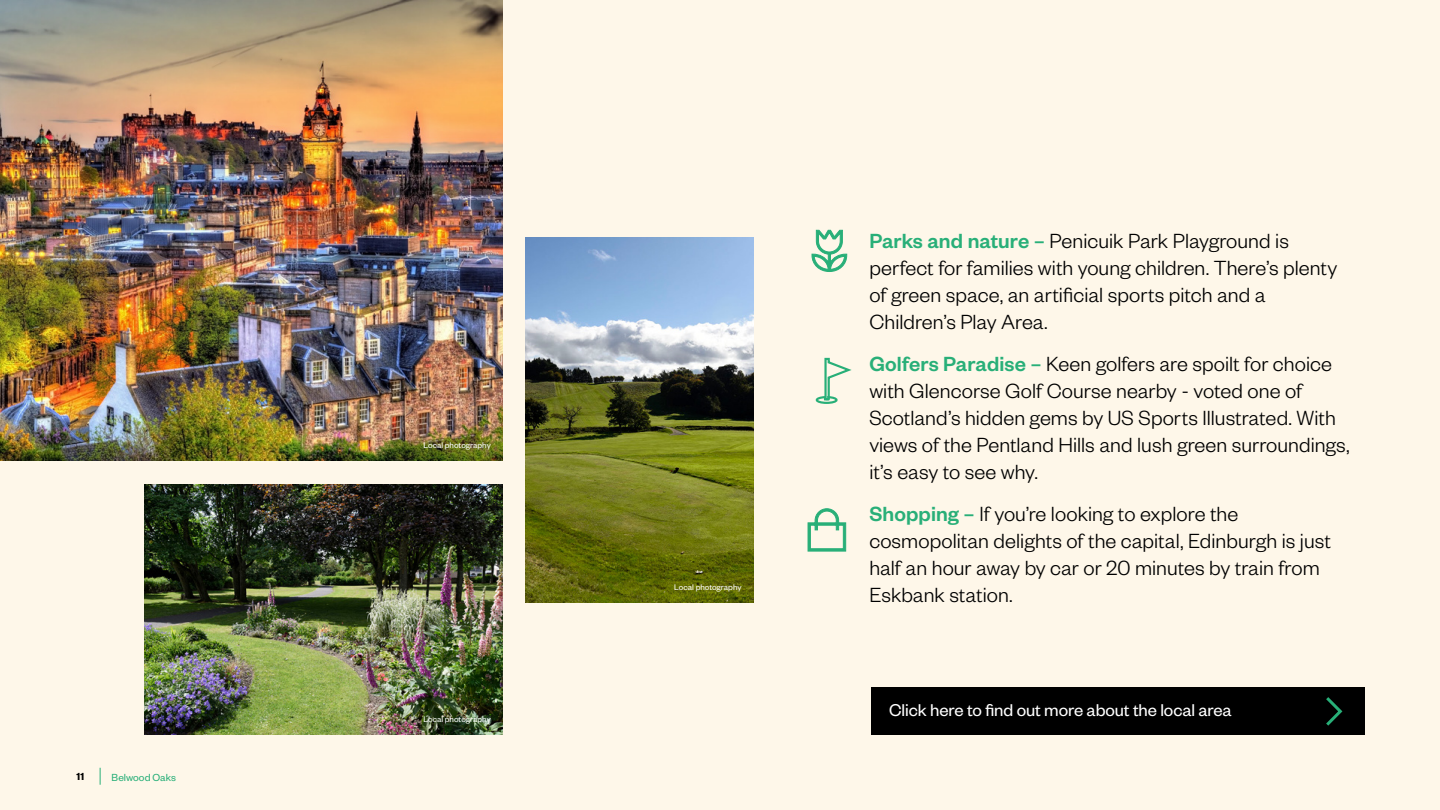
<style>
.page{position:relative;width:1440px;height:810px;background:#fef7e9}
.page>*{position:absolute;margin:0;border:0;box-sizing:border-box;transform-origin:0 0}
.t1{font:300 22.5px/27px "Founders Grotesk";color:#000}
.t2{font:18.75px "Founders Grotesk";letter-spacing:-.005em;color:#fff}
.t3{font:11.25px "Founders Grotesk";color:#28af78}
.t4{font:11.25px "Founders Grotesk Sm Bd";color:#000}
.t5{font:9px "Founders Grotesk";color:#fff}
.s1{font-family:"Founders Grotesk Med";font-weight:400;color:#28af78}
</style>
<div class="page">
<svg style="left:100px;top:768px;width:1px;height:17px"></svg>
<div style="left:871px;top:688px;width:494px;height:47px;background:#000"></div>
<img style="left:0;top:0;width:503px;height:461px">
<img style="left:145px;top:484px;width:358px;height:251px">
<img style="left:526px;top:237px;width:228px;height:366px">
<svg style="left:808px;top:508px;width:38px;height:43px"></svg>
<svg style="left:812px;top:230px;width:35px;height:42px"></svg>
<svg style="left:1326px;top:697px;width:17px;height:29px"></svg>
<svg style="left:815px;top:357px;width:37px;height:47px"></svg>
<p class="t4" style="left:76px;top:770px;width:9px">11</p>
<p class="t3" style="left:112px;top:770px;width:66px">Belwood Oaks</p>
<p class="t5" style="left:424px;top:440px;width:69px">Local photography</p>
<p class="t5" style="left:424px;top:714px;width:69px">Local photography</p>
<p class="t5" style="left:674px;top:582px;width:69px">Local photography</p>
<p class="t1" style="left:869px;top:227px;width:470px"><span class="s1">Parks and nature –</span> Penicuik Park Playground is perfect for families with young children. There’s plenty of green space, an artificial sports pitch and a Children’s Play Area.</p>
<p class="t1" style="left:869px;top:350px;width:482px"><span class="s1">Golfers Paradise –</span> Keen golfers are spoilt for choice with Glencorse Golf Course nearby - voted one of Scotland’s hidden gems by US Sports Illustrated. With views of the Pentland Hills and lush green surroundings, it’s easy to see why.</p>
<p class="t1" style="left:869px;top:500px;width:463px"><span class="s1">Shopping –</span> If you’re looking to explore the cosmopolitan delights of the capital, Edinburgh is just half an hour away by car or 20 minutes by train from Eskbank station.</p>
<p class="t2" style="left:889px;top:699px;width:344px">Click here to find out more about the local area</p>
</div>
